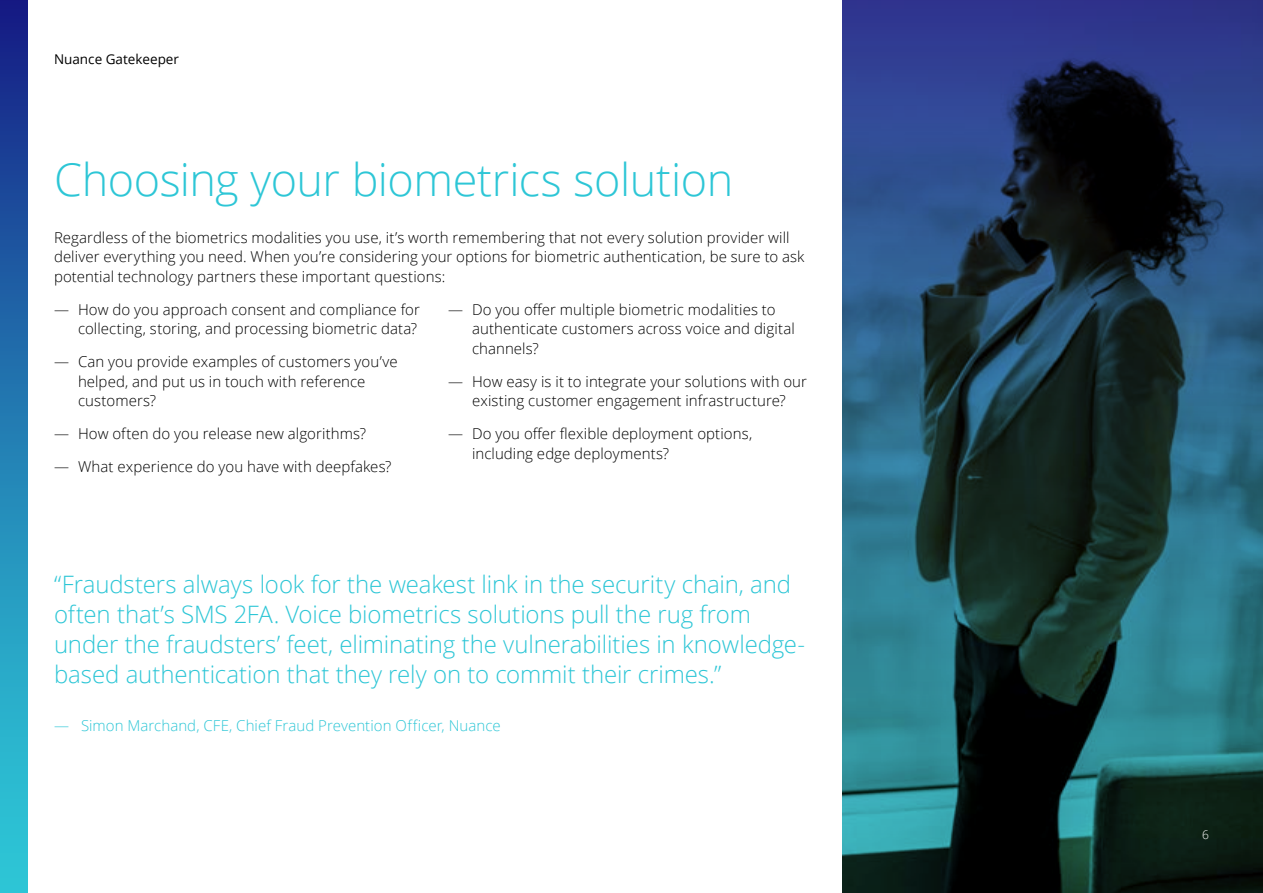
<style>
.page{position:relative;width:1263px;height:893px;background:#fff}
.page>*{position:absolute;margin:0;border:0;box-sizing:border-box;transform-origin:0 0}
.t1{font:300 45px "Open Sans";letter-spacing:-.01em;color:#2dc6d6}
.t2{font:300 24px/30px "Open Sans";letter-spacing:-.005em;color:#2dc6d6}
.t3{font:300 15px/19.5px "Open Sans";letter-spacing:.005em;color:#000}
.t4{font:300 15px "Open Sans";letter-spacing:.005em;color:#2dc6d6}
.t5{font:13.5px "Open Sans";color:#000}
.t6{font:300 12px "Open Sans";color:#fff}
</style>
<div class="page">
<div style="left:0;top:0;width:27px;height:893px;background:linear-gradient(to bottom,#162287,#2fd4dd)"></div>
<svg style="left:842px;top:0;width:421px;height:893px;background:#204459"></svg>
<p class="t5" style="left:54px;top:50px;width:127px">Nuance Gatekeeper</p>
<h1 class="t1" style="left:54px;top:149px;width:681px">Choosing your biometrics solution</h1>
<p class="t3" style="left:54px;top:227px;width:752px">Regardless of the biometrics modalities you use, it’s worth remembering that not every solution provider will deliver everything you need. When you’re considering your options for biometric authentication, be sure to ask potential technology partners these important questions:</p>
<p class="t3" style="left:54px;top:299px;width:367px;text-align:right">— How do you approach consent and compliance for collecting, storing, and processing biometric data?</p>
<p class="t3" style="left:78px;top:352px;width:321px;text-indent:-24px">— Can you provide examples of customers you’ve helped, and put us in touch with reference customers?</p>
<p class="t3" style="left:54px;top:424px;width:314px">— How often do you release new algorithms?</p>
<p class="t3" style="left:54px;top:457px;width:339px">— What experience do you have with deepfakes?</p>
<p class="t3" style="left:472px;top:299px;width:324px;text-indent:-24px">— Do you offer multiple biometric modalities to authenticate customers across voice and digital channels?</p>
<p class="t3" style="left:448px;top:371px;width:360px;text-align:center">— How easy is it to integrate your solutions with our existing customer engagement infrastructure?</p>
<p class="t3" style="left:472px;top:424px;width:282px;text-indent:-24px">— Do you offer flexible deployment options, including edge deployments?</p>
<p class="t2" style="left:54px;top:569px;width:753px">“Fraudsters always look for the weakest link in the security chain, and often that’s SMS 2FA. Voice biometrics solutions pull the rug from under the fraudsters’ feet, eliminating the vulnerabilities in knowledge&shy;based authentication that they rely on to commit their crimes.”</p>
<p class="t4" style="left:54px;top:716px;width:448px">— Simon Marchand, CFE, Chief Fraud Prevention Officer, Nuance</p>
<p class="t6" style="left:1202px;top:826px;width:8px">6</p>
</div>
